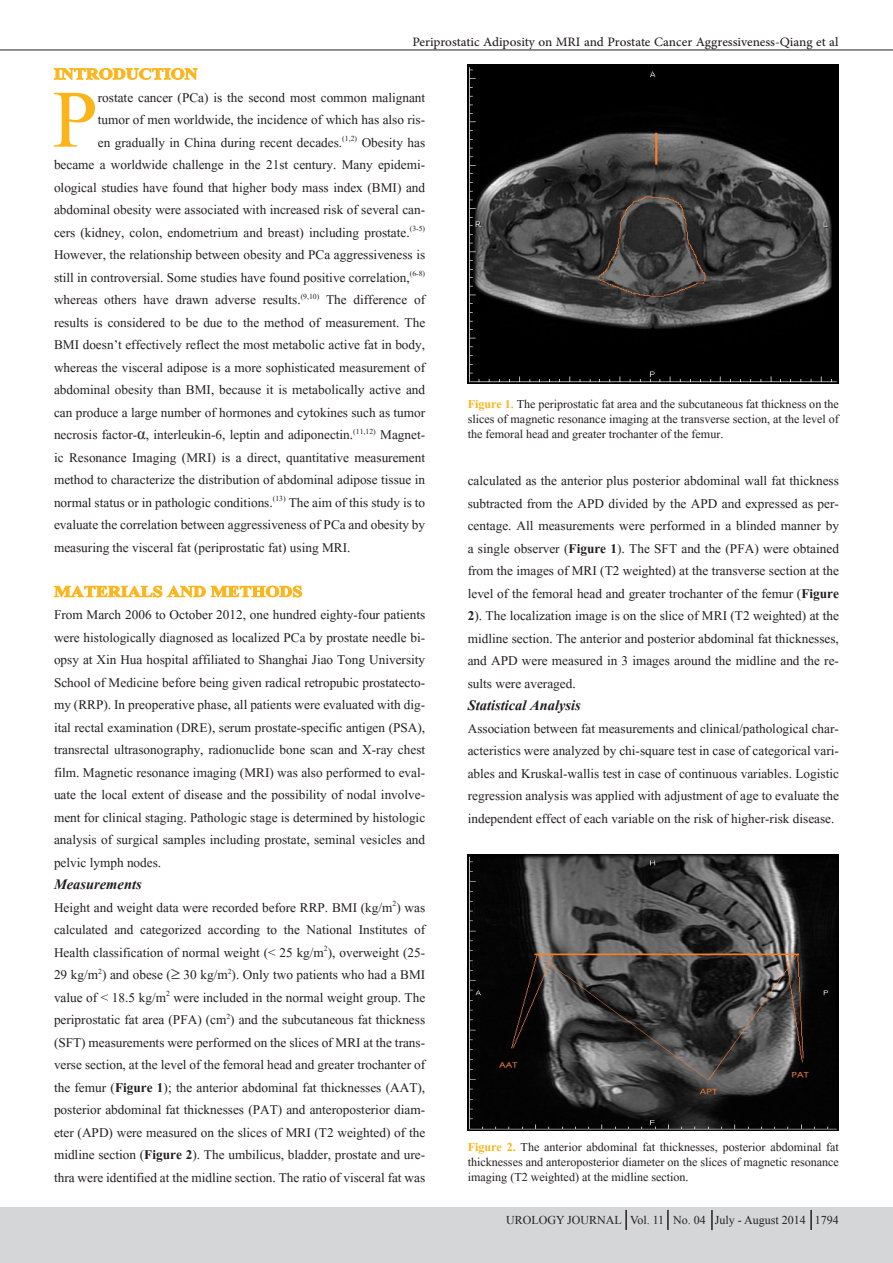
<style>
.page{position:relative;width:893px;height:1263px;background:#fff}
.page>*{position:absolute;margin:0;border:0;box-sizing:border-box;transform-origin:0 0}
.t1{font:100.95px "Aparajita";color:#fbb419}
.t2{font:700 19.5px "Aparajita";color:#fbb419;scale:1.14 1}
.t3{font:18px "Adobe Arabic";color:#231f20}
.t4{font:italic 700 18px "Aparajita";color:#231f20}
.t5{font:16.5px/22.5px "Aparajita";color:#231f20;text-align:justify}
.t6{font:15px/15px "Aparajita";color:#231f20;text-align:justify}
.t7{font:12px "Times New Roman";color:#231f20}
.s1{font-family:"Times New Roman"}
.s2{font-weight:700}
.s3{font-weight:700;color:#fbb419}
</style>
<div class="page">
<hr style="left:0;top:50px;width:893px;height:1px;background:#231f20">
<div style="left:0;top:1207px;width:893px;height:56px;background:#d5d6d8"></div>
<img style="left:468px;top:855px;width:371px;height:275px">
<svg style="left:54px;top:68px;width:144px;height:12px"></svg>
<svg style="left:54px;top:585px;width:248px;height:13px"></svg>
<img style="left:468px;top:65px;width:371px;height:319px">
<hr style="left:625px;top:1210px;width:2px;height:20px;background:#231f20">
<hr style="left:667px;top:1210px;width:2px;height:20px;background:#231f20">
<hr style="left:711px;top:1210px;width:2px;height:20px;background:#231f20">
<hr style="left:810px;top:1210px;width:2px;height:20px;background:#231f20">
<p class="t3" style="left:412px;top:29px;width:428px">Periprostatic Adiposity on MRI and Prostate Cancer Aggressiveness-Qiang et al</p>
<p class="t2" style="left:54px;top:65px;width:128px">INTRODUCTION</p>
<p class="t1" style="left:53px;top:70px;width:47px">P</p>
<p class="t5" style="left:98px;top:88px;width:329px">rostate cancer (PCa) is the second most common malignant</p>
<p class="t5" style="left:98px;top:110px;width:329px">tumor of men worldwide, the incidence of which has also ris-</p>
<p class="t5" style="left:98px;top:133px;width:329px">en gradually in China during recent decades.<sup>(1,2)</sup> Obesity has</p>
<p class="t5" style="left:54px;top:155px;width:373px">became a worldwide challenge in the 21st century. Many epidemi-</p>
<p class="t5" style="left:54px;top:178px;width:373px">ological studies have found that higher body mass index (BMI) and</p>
<p class="t5" style="left:54px;top:200px;width:373px">abdominal obesity were associated with increased risk of several can-</p>
<p class="t5" style="left:54px;top:223px;width:373px">cers (kidney, colon, endometrium and breast) including prostate.<sup>(3-5)</sup></p>
<p class="t5" style="left:54px;top:245px;width:373px">However, the relationship between obesity and PCa aggressiveness is</p>
<p class="t5" style="left:54px;top:268px;width:373px">still in controversial. Some studies have found positive correlation,<sup>(6-8)</sup></p>
<p class="t5" style="left:54px;top:290px;width:373px">whereas others have drawn adverse results.<sup>(9,10)</sup> The difference of</p>
<p class="t5" style="left:54px;top:313px;width:373px">results is considered to be due to the method of measurement. The</p>
<p class="t5" style="left:54px;top:335px;width:373px">BMI doesn’t effectively reflect the most metabolic active fat in body,</p>
<p class="t5" style="left:54px;top:358px;width:373px">whereas the visceral adipose is a more sophisticated measurement of</p>
<p class="t5" style="left:54px;top:380px;width:373px">abdominal obesity than BMI, because it is metabolically active and</p>
<p class="t5" style="left:54px;top:403px;width:373px">can produce a large number of hormones and cytokines such as tumor</p>
<p class="t5" style="left:54px;top:425px;width:373px">necrosis factor-<span class="s1">α</span>, interleukin-6, leptin and adiponectin.<sup>(11,12)</sup> Magnet-</p>
<p class="t5" style="left:54px;top:448px;width:373px">ic Resonance Imaging (MRI) is a direct, quantitative measurement</p>
<p class="t5" style="left:54px;top:470px;width:373px">method to characterize the distribution of abdominal adipose tissue in</p>
<p class="t5" style="left:54px;top:493px;width:373px">normal status or in pathologic conditions.<sup>(13)</sup> The aim of this study is to</p>
<p class="t5" style="left:54px;top:515px;width:373px">evaluate the correlation between aggressiveness of PCa and obesity by</p>
<p class="t5" style="left:54px;top:538px;width:298px">measuring the visceral fat (periprostatic fat) using MRI.</p>
<p class="t2" style="left:54px;top:582px;width:219px">MATERIALS AND METHODS</p>
<p class="t5" style="left:54px;top:605px;width:373px">From March 2006 to October 2012, one hundred eighty-four patients were histologically diagnosed as localized PCa by prostate needle bi&shy;opsy at Xin Hua hospital affiliated to Shanghai Jiao Tong University School of Medicine before being given radical retropubic prostatecto&shy;my (RRP). In preoperative phase, all patients were evaluated with dig&shy;ital rectal examination (DRE), serum prostate-specific antigen (PSA), transrectal ultrasonography, radionuclide bone scan and X-ray chest film. Magnetic resonance imaging (MRI) was also performed to eval&shy;uate the local extent of disease and the possibility of nodal involve&shy;ment for clinical staging. Pathologic stage is determined by histologic analysis of surgical samples including prostate, seminal vesicles and pelvic lymph nodes.</p>
<p class="t4" style="left:54px;top:876px;width:89px">Measurements</p>
<p class="t5" style="left:54px;top:898px;width:373px">Height and weight data were recorded before RRP. BMI (kg/m<sup>2</sup>) was calculated and categorized according to the National Institutes of Health classification of normal weight (&lt; 25 kg/m<sup>2</sup>), overweight (25- 29 kg/m<sup>2</sup>) and obese (≥ 30 kg/m<sup>2</sup>). Only two patients who had a BMI value of &lt; 18.5 kg/m<sup>2</sup> were included in the normal weight group. The periprostatic fat area (PFA) (cm<sup>2</sup>) and the subcutaneous fat thickness (SFT) measurements were performed on the slices of MRI at the trans&shy;verse section, at the level of the femoral head and greater trochanter of the femur (<span class="s2">Figure 1</span>); the anterior abdominal fat thicknesses (AAT), posterior abdominal fat thicknesses (PAT) and anteroposterior diam&shy;eter (APD) were measured on the slices of MRI (T2 weighted) of the midline section (<span class="s2">Figure 2</span>). The umbilicus, bladder, prostate and ure&shy;thra were identified at the midline section. The ratio of visceral fat was</p>
<p class="t6" style="left:468px;top:398px;width:373px"><span class="s3">Figure 1.</span> The periprostatic fat area and the subcutaneous fat thickness on the slices of magnetic resonance imaging at the transverse section, at the level of the femoral head and greater trochanter of the femur.</p>
<p class="t5" style="left:468px;top:471px;width:373px">calculated as the anterior plus posterior abdominal wall fat thickness subtracted from the APD divided by the APD and expressed as per&shy;centage. All measurements were performed in a blinded manner by a single observer (<span class="s2">Figure 1</span>). The SFT and the (PFA) were obtained from the images of MRI (T2 weighted) at the transverse section at the level of the femoral head and greater trochanter of the femur (<span class="s2">Figure 2</span>). The localization image is on the slice of MRI (T2 weighted) at the midline section. The anterior and posterior abdominal fat thicknesses, and APD were measured in 3 images around the midline and the re&shy;sults were averaged.</p>
<p class="t4" style="left:468px;top:697px;width:115px">Statistical Analysis</p>
<p class="t5" style="left:468px;top:719px;width:373px">Association between fat measurements and clinical/pathological char&shy;acteristics were analyzed by chi-square test in case of categorical vari&shy;ables and Kruskal-wallis test in case of continuous variables. Logistic regression analysis was applied with adjustment of age to evaluate the independent effect of each variable on the risk of higher-risk disease.</p>
<p class="t6" style="left:468px;top:1141px;width:373px"><span class="s3">Figure 2.</span> The anterior abdominal fat thicknesses, posterior abdominal fat thicknesses and anteroposterior diameter on the slices of magnetic resonance imaging (T2 weighted) at the midline section.</p>
<p class="t7" style="left:506px;top:1212px;width:334px">UROLOGY JOURNAL Vol. 11 No. 04 July - August 2014 1794</p>
</div>
